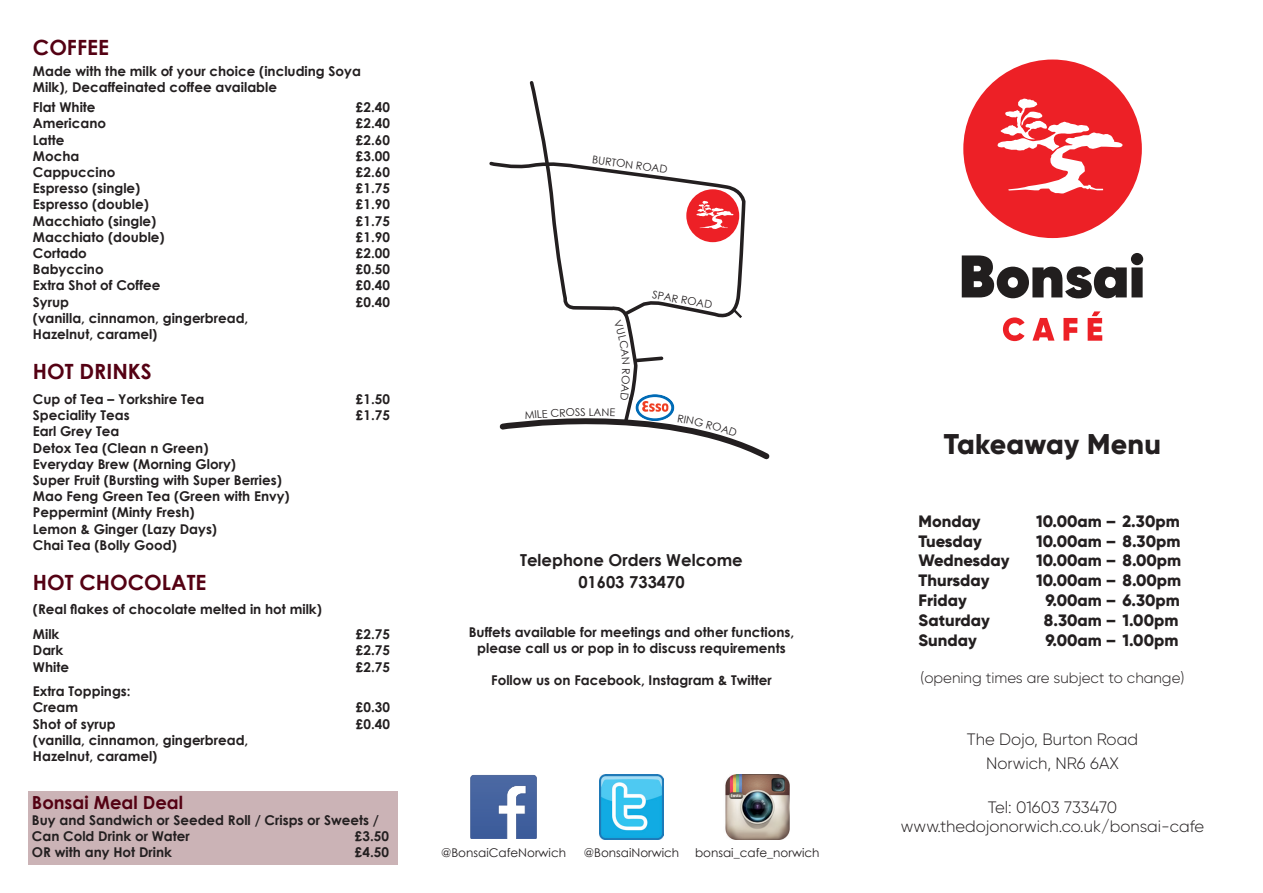
<style>
.page{position:relative;width:1263px;height:893px;background:#fff}
.page>*{position:absolute;margin:0;border:0;box-sizing:border-box;transform-origin:0 0}
.t1{font:800 28.5px "Gilroy";letter-spacing:.01em;color:#231f20}
.t2{font:700 21px "Century Gothic";color:#540113}
.t3{font:700 18px "Century Gothic";color:#540113}
.t4{font:800 16.5px "Gilroy";color:#231f20}
.t5{font:300 16.5px/24px "Gilroy";color:#231f20;text-align:center}
.t6{font:700 16.5px/22.5px "Century Gothic";color:#231f20;text-align:center}
.t7{font:300 15px "Gilroy";color:#231f20}
.t8{font:700 13.5px/16.2px "Century Gothic";color:#231f20}
.t9{font:12px "Century Gothic";color:#231f20}
.t10{font:10.65px "Century Gothic";color:#231f20}
</style>
<div class="page">
<div style="left:963px;top:60px;width:179px;height:178px;background:#ed2026;border-radius:50%"></div>
<svg style="left:997px;top:99px;width:125px;height:94px"></svg>
<svg style="left:1003px;top:317px;width:21px;height:24px"></svg>
<svg style="left:1032px;top:318px;width:22px;height:23px"></svg>
<svg style="left:1063px;top:318px;width:14px;height:23px"></svg>
<svg style="left:962px;top:253px;width:181px;height:45px"></svg>
<svg style="left:1088px;top:311px;width:14px;height:30px"></svg>
<svg style="left:470px;top:775px;width:67px;height:64px;background:#617aad"></svg>
<img style="left:725px;top:775px;width:65px;height:64px">
<img style="left:599px;top:775px;width:65px;height:64px">
<div style="left:28px;top:791px;width:370px;height:73px;background:#cbb3b6"></div>
<svg style="left:489px;top:81px;width:281px;height:379px"></svg>
<h2 class="t2" style="left:33px;top:32px;width:78px">COFFEE</h2>
<p class="t8" style="left:33px;top:62px;width:330px">Made with the milk of your choice (including Soya<br>Milk), Decaffeinated coffee available</p>
<p class="t8" style="left:33px;top:99px;width:64px">Flat White</p>
<p class="t8" style="left:356px;top:99px;width:36px">£2.40</p>
<p class="t8" style="left:33px;top:115px;width:75px">Americano</p>
<p class="t8" style="left:356px;top:115px;width:36px">£2.40</p>
<p class="t8" style="left:33px;top:131px;width:33px">Latte</p>
<p class="t8" style="left:356px;top:131px;width:36px">£2.60</p>
<p class="t8" style="left:33px;top:147px;width:48px">Mocha</p>
<p class="t8" style="left:356px;top:147px;width:36px">£3.00</p>
<p class="t8" style="left:33px;top:163px;width:84px">Cappuccino</p>
<p class="t8" style="left:356px;top:163px;width:36px">£2.60</p>
<p class="t8" style="left:33px;top:180px;width:109px">Espresso (single)</p>
<p class="t8" style="left:356px;top:180px;width:36px">£1.75</p>
<p class="t8" style="left:33px;top:196px;width:117px">Espresso (double)</p>
<p class="t8" style="left:356px;top:196px;width:36px">£1.90</p>
<p class="t8" style="left:33px;top:212px;width:125px">Macchiato (single)</p>
<p class="t8" style="left:356px;top:212px;width:36px">£1.75</p>
<p class="t8" style="left:33px;top:228px;width:133px">Macchiato (double)</p>
<p class="t8" style="left:356px;top:228px;width:36px">£1.90</p>
<p class="t8" style="left:33px;top:244px;width:56px">Cortado</p>
<p class="t8" style="left:356px;top:244px;width:36px">£2.00</p>
<p class="t8" style="left:33px;top:261px;width:72px">Babyccino</p>
<p class="t8" style="left:356px;top:261px;width:36px">£0.50</p>
<p class="t8" style="left:33px;top:277px;width:129px">Extra Shot of Coffee</p>
<p class="t8" style="left:356px;top:277px;width:36px">£0.40</p>
<p class="t8" style="left:33px;top:293px;width:38px">Syrup</p>
<p class="t8" style="left:356px;top:293px;width:36px">£0.40</p>
<p class="t8" style="left:33px;top:309px;width:217px">(vanilla, cinnamon, gingerbread,<br>Hazelnut, caramel)</p>
<h2 class="t2" style="left:33px;top:356px;width:120px">HOT DRINKS</h2>
<p class="t8" style="left:33px;top:390px;width:173px">Cup of Tea – Yorkshire Tea</p>
<p class="t8" style="left:356px;top:390px;width:36px">£1.50</p>
<p class="t8" style="left:33px;top:407px;width:98px">Speciality Teas</p>
<p class="t8" style="left:356px;top:407px;width:36px">£1.75</p>
<p class="t8" style="left:33px;top:423px;width:258px">Earl Grey Tea<br>Detox Tea (Clean n Green)<br>Everyday Brew (Morning Glory)<br>Super Fruit (Bursting with Super Berries)<br>Mao Feng Green Tea (Green with Envy)<br>Peppermint (Minty Fresh)<br>Lemon &amp; Ginger (Lazy Days)<br>Chai Tea (Bolly Good)</p>
<h2 class="t2" style="left:33px;top:567px;width:175px">HOT CHOCOLATE</h2>
<p class="t8" style="left:33px;top:596px;width:290px;line-height:24.8px">(Real flakes of chocolate melted in hot milk)<br>Milk</p>
<p class="t8" style="left:356px;top:625px;width:36px">£2.75</p>
<p class="t8" style="left:33px;top:642px;width:32px">Dark</p>
<p class="t8" style="left:356px;top:642px;width:36px">£2.75</p>
<p class="t8" style="left:33px;top:658px;width:38px">White</p>
<p class="t8" style="left:356px;top:658px;width:36px">£2.75</p>
<p class="t8" style="left:33px;top:683px;width:99px">Extra Toppings:<br>Cream</p>
<p class="t8" style="left:356px;top:699px;width:36px">£0.30</p>
<p class="t8" style="left:33px;top:715px;width:84px">Shot of syrup</p>
<p class="t8" style="left:356px;top:715px;width:36px">£0.40</p>
<p class="t8" style="left:33px;top:731px;width:217px">(vanilla, cinnamon, gingerbread,<br>Hazelnut, caramel)</p>
<h3 class="t3" style="left:32px;top:788px;width:153px">Bonsai Meal Deal</h3>
<p class="t8" style="left:32px;top:811px;width:349px">Buy and Sandwich or Seeded Roll / Crisps or Sweets /<br>Can Cold Drink or Water</p>
<p class="t8" style="left:355px;top:827px;width:36px">£3.50</p>
<p class="t8" style="left:32px;top:844px;width:142px">OR with any Hot Drink</p>
<p class="t8" style="left:355px;top:844px;width:36px">£4.50</p>
<p class="t10" style="left:593px;top:152px;width:77px;rotate:8deg">BURTON ROAD</p>
<p class="t10" style="left:654px;top:287px;width:62px;rotate:10deg">SPAR ROAD</p>
<p class="t10" style="left:589px;top:404px;width:14px">LA</p>
<p class="t10" style="left:634px;top:368px;width:8px;rotate:90deg">R</p>
<p class="t6" style="left:520px;top:548px;width:224px">Telephone Orders Welcome<br>01603 733470</p>
<p class="t8" style="left:469px;top:623px;width:327px;text-align:center">Buffets available for meetings and other functions, please call us or pop in to discuss requirements</p>
<p class="t8" style="left:491px;top:672px;width:282px">Follow us on Facebook, Instagram &amp; Twitter</p>
<p class="t9" style="left:441px;top:844px;width:127px">@BonsaiCafeNorwich</p>
<p class="t9" style="left:584px;top:844px;width:97px">@BonsaiNorwich</p>
<p class="t9" style="left:695px;top:844px;width:126px">bonsai_cafe_norwich</p>
<h1 class="t1" style="left:944px;top:426px;width:219px">Takeaway Menu</h1>
<p class="t4" style="left:918px;top:511px;width:64px">Monday</p>
<p class="t4" style="left:1036px;top:511px;width:145px">10.00am – 2.30pm</p>
<p class="t4" style="left:918px;top:530px;width:65px">Tuesday</p>
<p class="t4" style="left:1036px;top:530px;width:146px">10.00am – 8.30pm</p>
<p class="t4" style="left:918px;top:550px;width:92px">Wednesday</p>
<p class="t4" style="left:1036px;top:550px;width:147px">10.00am – 8.00pm</p>
<p class="t4" style="left:918px;top:570px;width:72px">Thursday</p>
<p class="t4" style="left:1036px;top:570px;width:147px">10.00am – 8.00pm</p>
<p class="t4" style="left:918px;top:590px;width:50px">Friday</p>
<p class="t4" style="left:1046px;top:590px;width:136px">9.00am – 6.30pm</p>
<p class="t4" style="left:918px;top:610px;width:73px">Saturday</p>
<p class="t4" style="left:1044px;top:610px;width:136px">8.30am – 1.00pm</p>
<p class="t4" style="left:918px;top:629px;width:60px">Sunday</p>
<p class="t4" style="left:1046px;top:629px;width:134px">9.00am – 1.00pm</p>
<p class="t7" style="left:920px;top:669px;width:265px">(opening times are subject to change)</p>
<p class="t5" style="left:967px;top:727px;width:173px">The Dojo, Burton Road<br>Norwich, NR6 6AX</p>
<p class="t5" style="left:901px;top:797px;width:305px;line-height:19.8px">Tel: 01603 733470 www.thedojonorwich.co.uk/bonsai-cafe</p>
</div>
